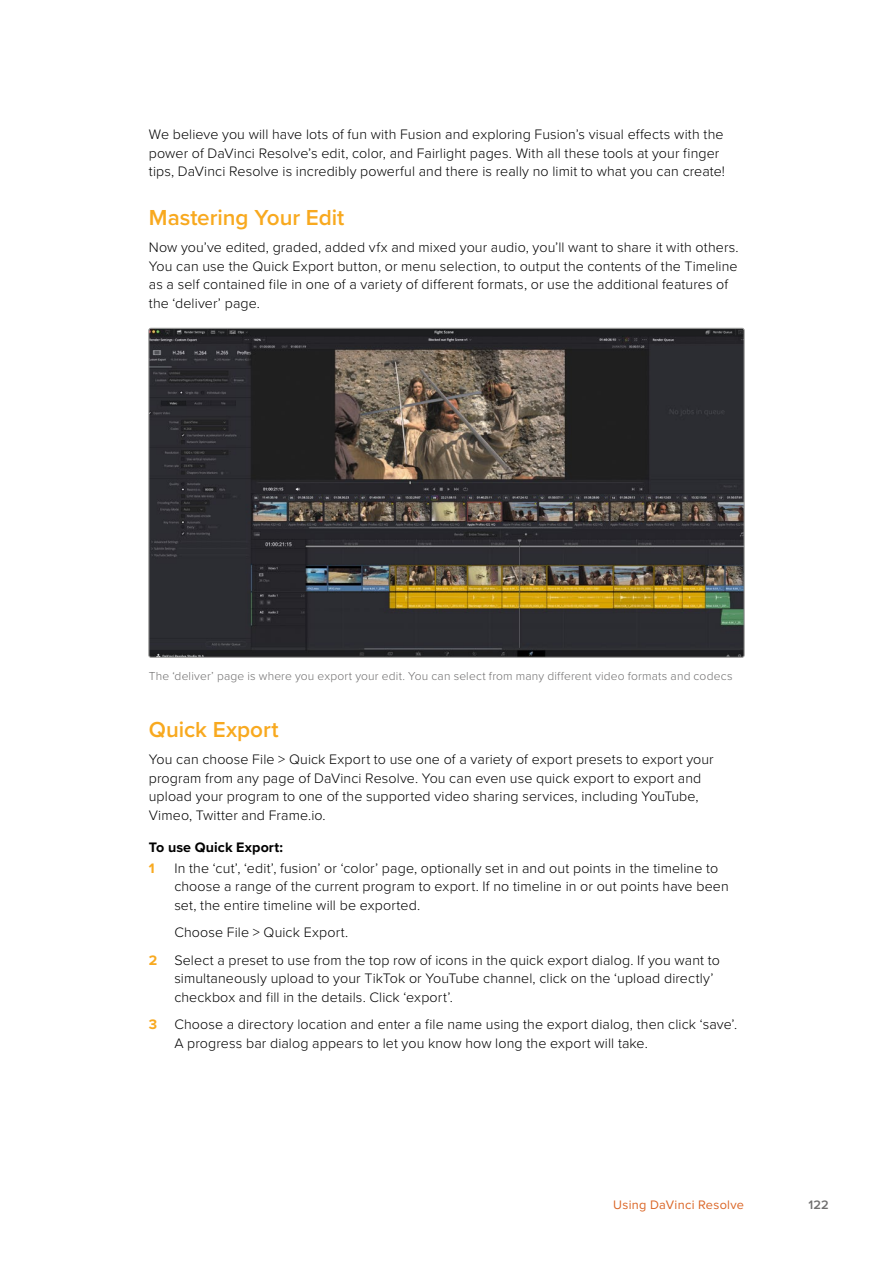
<style>
.page{position:relative;width:893px;height:1263px;background:#fff}
.page>*{position:absolute;margin:0;border:0;box-sizing:border-box;transform-origin:0 0}
.t1{font:600 22.5px "Proxima Nova";letter-spacing:-.005em;color:#f8a91f}
.t2{font:300 14.25px/18.8px "Proxima Nova";letter-spacing:.005em;color:#000}
.t3{font:700 14.25px "Proxima Nova";letter-spacing:.01em;color:#000}
.t4{font:700 14.25px "Proxima Nova";color:#f8a91f}
.t5{font:12.75px "Proxima Nova";letter-spacing:.025em;color:#db6627}
.t6{font:600 12.75px "Proxima Nova";color:#706f6f}
.t7{font:300 12px "Proxima Nova";letter-spacing:.015em;color:#706f6f}
.s1{font-weight:700;color:#f8a91f}
</style>
<div class="page">
<img style="left:150px;top:330px;width:593px;height:326px">
<p class="t2" style="left:149px;top:124px;width:578px">We believe you will have lots of fun with Fusion and exploring Fusion’s visual effects with the power of DaVinci Resolve’s edit, color, and Fairlight pages. With all these tools at your finger tips, DaVinci Resolve is incredibly powerful and there is really no limit to what you can create!</p>
<h1 class="t1" style="left:149px;top:200px;width:197px">Mastering Your Edit</h1>
<p class="t2" style="left:149px;top:237px;width:591px">Now you’ve edited, graded, added vfx and mixed your audio, you’ll want to share it with others.<br>You can use the Quick Export button, or menu selection, to output the contents of the Timeline as a self contained file in one of a variety of different formats, or use the additional features of the ‘deliver’ page.</p>
<p class="t7" style="left:149px;top:667px;width:585px">The ‘deliver’ page is where you export your edit. You can select from many different video formats and codecs</p>
<h1 class="t1" style="left:149px;top:712px;width:131px">Quick Export</h1>
<p class="t2" style="left:149px;top:749px;width:566px">You can choose File &gt; Quick Export to use one of a variety of export presets to export your program from any page of DaVinci Resolve. You can even use quick export to export and upload your program to one of the supported video sharing services, including YouTube, Vimeo, Twitter and Frame.io.</p>
<p class="t3" style="left:149px;top:836px;width:136px">To use Quick Export:</p>
<p class="t4" style="left:149px;top:857px;width:7px">1</p>
<p class="t2" style="left:174px;top:857px;width:556px">In the ‘cut’, ‘edit’, fusion’ or ‘color’ page, optionally set in and out points in the timeline to choose a range of the current program to export. If no timeline in or out points have been set, the entire timeline will be exported.</p>
<p class="t2" style="left:149px;top:918px;width:572px;line-height:27.3px;text-indent:26px">Choose File &gt; Quick Export.<br><span class="s1">2</span> Select a preset to use from the top row of icons in the quick export dialog. If you want to</p>
<p class="t2" style="left:174px;top:968px;width:541px">simultaneously upload to your TikTok or YouTube channel, click on the ‘upload directly’ checkbox and fill in the details. Click ‘export’.</p>
<p class="t2" style="left:174px;top:1014px;width:564px;text-indent:-26px"><span class="s1">3</span> Choose a directory location and enter a file name using the export dialog, then click ‘save’.<br>A progress bar dialog appears to let you know how long the export will take.</p>
<p class="t5" style="left:613px;top:1195px;width:132px">Using DaVinci Resolve</p>
<p class="t6" style="left:808px;top:1195px;width:22px">122</p>
</div>
